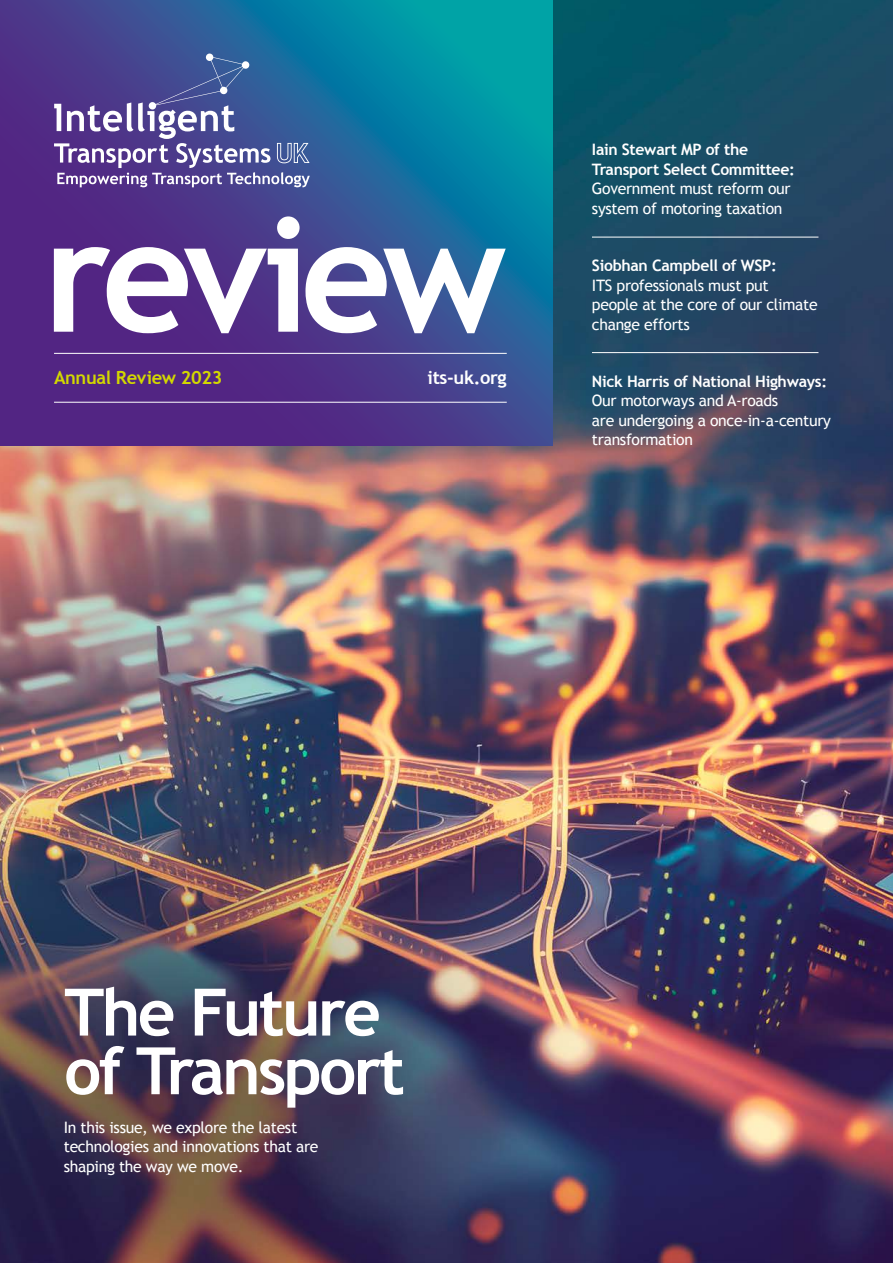
<style>
.page{position:relative;width:893px;height:1263px;background:#fff}
.page>*{position:absolute;margin:0;border:0;box-sizing:border-box;transform-origin:0 0}
.t1{font:700 158.85px "Trebuchet MS";letter-spacing:-.06em;color:#fff}
.t2{font:700 65.4px/58.7px "Trebuchet MS";letter-spacing:-.04em;color:#fff}
.t3{font:700 18.3px "Trebuchet MS";letter-spacing:-.02em;color:#d3d800}
.t4{font:700 18.3px "Trebuchet MS";letter-spacing:-.02em;color:#fff}
.t5{font:15.75px/19.5px "Trebuchet MS";letter-spacing:-.02em;color:#fff}
.t6{font:700 15.75px/19.5px "Trebuchet MS";letter-spacing:-.02em;color:#fff}
</style>
<div class="page">
<img style="left:0;top:0;width:893px;height:1263px">
<svg style="left:0;top:0;width:553px;height:445px;background:#364e91"></svg>
<hr style="left:54px;top:353px;width:453px;height:1px;background:#fff">
<hr style="left:592px;top:237px;width:226px;height:1px;background:#fff">
<hr style="left:592px;top:352px;width:226px;height:1px;background:#fff">
<hr style="left:54px;top:402px;width:453px;height:1px;background:#fff">
<svg style="left:54px;top:53px;width:256px;height:134px;background:#5d609f"></svg>
<h1 class="t1" style="left:43px;top:176px;width:465px">review</h1>
<p class="t3" style="left:54px;top:366px;width:170px">Annual Review 2023</p>
<p class="t4" style="left:428px;top:366px;width:81px">its-uk.org</p>
<p class="t6" style="left:592px;top:140px;width:204px">Iain Stewart MP of the<br>Transport Select Committee:</p>
<p class="t5" style="left:592px;top:179px;width:200px">Government must reform our system of motoring taxation</p>
<p class="t6" style="left:592px;top:256px;width:186px">Siobhan Campbell of WSP:</p>
<p class="t5" style="left:592px;top:276px;width:227px">ITS professionals must put people at the core of our climate change efforts</p>
<p class="t6" style="left:592px;top:372px;width:237px">Nick Harris of National Highways:</p>
<p class="t5" style="left:592px;top:391px;width:240px">Our motorways and A-roads<br>are undergoing a once-in-a-century transformation</p>
<h2 class="t2" style="left:64px;top:983px;width:342px">The Future of Transport</h2>
<p class="t5" style="left:64px;top:1118px;width:256px">In this issue, we explore the latest technologies and innovations that are shaping the way we move.</p>
</div>
